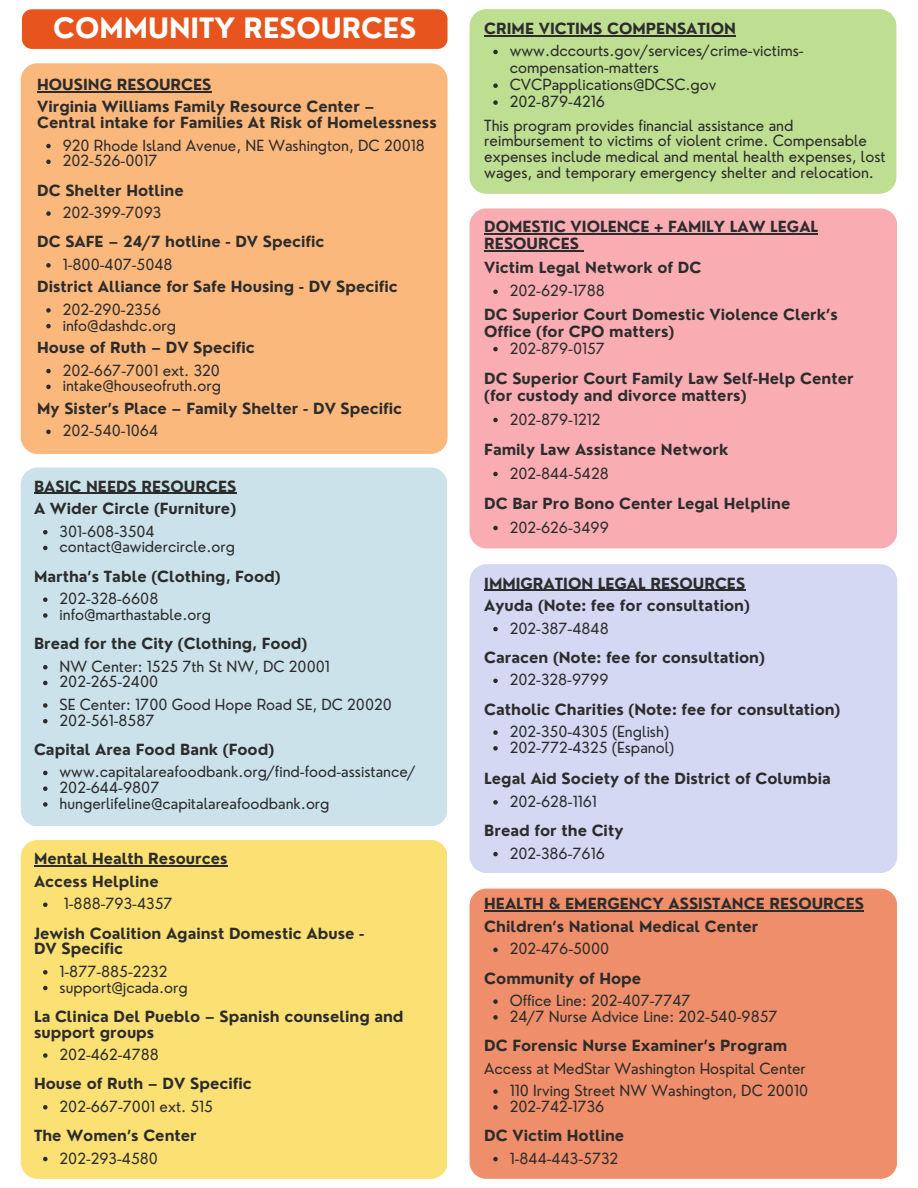
<style>
.page{position:relative;width:918px;height:1188px;background:#fff}
.page>*{position:absolute;margin:0;border:0;box-sizing:border-box;transform-origin:0 0}
.t1{font:700 27.3px "Nourd";color:#fff}
.t2{font:700 15px/15.8px "Nourd";color:#2c2c2c}
.t3{font:15px/15.8px "Nourd";color:#2c2c2c}
</style>
<div class="page">
<div style="left:21px;top:63px;width:427px;height:391px;background:#fbb87d;border-radius:17px"></div>
<div style="left:470px;top:208px;width:427px;height:340px;background:#f9adb3;border-radius:17px"></div>
<div style="left:470px;top:9px;width:426px;height:185px;background:#bede92;border-radius:17px"></div>
<div style="left:470px;top:564px;width:427px;height:309px;background:#d4d8f3;border-radius:17px"></div>
<div style="left:21px;top:840px;width:426px;height:339px;background:#fbe073;border-radius:17px"></div>
<hr style="left:34px;top:865px;width:194px;height:2px;background:#2c2c2c">
<svg style="left:43px;top:903px;width:5px;height:4px"></svg>
<svg style="left:43px;top:970px;width:5px;height:5px"></svg>
<svg style="left:43px;top:986px;width:5px;height:4px"></svg>
<svg style="left:43px;top:1053px;width:5px;height:5px"></svg>
<svg style="left:43px;top:1105px;width:5px;height:5px"></svg>
<svg style="left:43px;top:1157px;width:5px;height:4px"></svg>
<div style="left:21px;top:467px;width:426px;height:359px;background:#cbe2ea;border-radius:17px"></div>
<div style="left:470px;top:889px;width:427px;height:290px;background:#ef8e6a;border-radius:17px"></div>
<hr style="left:484px;top:35px;width:252px;height:1px;background:#2c2c2c">
<svg style="left:493px;top:50px;width:5px;height:4px"></svg>
<svg style="left:493px;top:83px;width:5px;height:5px"></svg>
<svg style="left:493px;top:100px;width:5px;height:5px"></svg>
<hr style="left:484px;top:233px;width:334px;height:1px;background:#2c2c2c">
<hr style="left:484px;top:250px;width:95px;height:1px;background:#2c2c2c">
<svg style="left:493px;top:290px;width:5px;height:4px"></svg>
<svg style="left:493px;top:347px;width:5px;height:4px"></svg>
<svg style="left:493px;top:418px;width:5px;height:4px"></svg>
<svg style="left:493px;top:472px;width:5px;height:4px"></svg>
<svg style="left:493px;top:526px;width:5px;height:4px"></svg>
<hr style="left:484px;top:590px;width:261px;height:1px;background:#2c2c2c">
<svg style="left:493px;top:627px;width:5px;height:4px"></svg>
<svg style="left:493px;top:679px;width:5px;height:4px"></svg>
<svg style="left:493px;top:730px;width:5px;height:5px"></svg>
<svg style="left:493px;top:746px;width:5px;height:5px"></svg>
<svg style="left:493px;top:800px;width:5px;height:5px"></svg>
<svg style="left:493px;top:852px;width:5px;height:4px"></svg>
<hr style="left:37px;top:91px;width:174px;height:1px;background:#2c2c2c">
<svg style="left:46px;top:144px;width:5px;height:4px"></svg>
<svg style="left:46px;top:160px;width:5px;height:4px"></svg>
<svg style="left:46px;top:211px;width:5px;height:5px"></svg>
<svg style="left:46px;top:263px;width:5px;height:5px"></svg>
<svg style="left:46px;top:308px;width:5px;height:5px"></svg>
<svg style="left:46px;top:324px;width:5px;height:4px"></svg>
<svg style="left:46px;top:369px;width:5px;height:4px"></svg>
<svg style="left:46px;top:385px;width:5px;height:4px"></svg>
<svg style="left:46px;top:430px;width:5px;height:4px"></svg>
<hr style="left:34px;top:493px;width:202px;height:1px;background:#2c2c2c">
<svg style="left:43px;top:530px;width:5px;height:4px"></svg>
<svg style="left:43px;top:546px;width:5px;height:4px"></svg>
<svg style="left:43px;top:597px;width:5px;height:5px"></svg>
<svg style="left:43px;top:613px;width:5px;height:5px"></svg>
<svg style="left:43px;top:665px;width:5px;height:4px"></svg>
<svg style="left:43px;top:681px;width:5px;height:4px"></svg>
<svg style="left:43px;top:703px;width:5px;height:5px"></svg>
<svg style="left:43px;top:719px;width:5px;height:4px"></svg>
<svg style="left:43px;top:771px;width:5px;height:4px"></svg>
<svg style="left:43px;top:786px;width:5px;height:5px"></svg>
<svg style="left:43px;top:802px;width:5px;height:5px"></svg>
<hr style="left:484px;top:911px;width:380px;height:1px;background:#2c2c2c">
<svg style="left:493px;top:948px;width:5px;height:4px"></svg>
<svg style="left:493px;top:999px;width:5px;height:5px"></svg>
<svg style="left:493px;top:1015px;width:5px;height:5px"></svg>
<svg style="left:493px;top:1089px;width:5px;height:5px"></svg>
<svg style="left:493px;top:1105px;width:5px;height:5px"></svg>
<svg style="left:493px;top:1157px;width:5px;height:4px"></svg>
<div style="left:22px;top:9px;width:426px;height:40px;background:#e8541d"></div>
<p class="t1" style="left:53px;top:11px;width:364px">COMMUNITY RESOURCES</p>
<h2 class="t2" style="left:37px;top:76px;width:176px">HOUSING RESOURCES</h2>
<p class="t2" style="left:37px;top:99px;width:401px">Virginia Williams Family Resource Center –<br>Central intake for Families At Risk of Homelessness</p>
<p class="t3" style="left:63px;top:137px;width:364px">920 Rhode Island Avenue, NE Washington, DC 20018</p>
<p class="t3" style="left:63px;top:153px;width:96px">202-526-0017</p>
<p class="t2" style="left:37px;top:182px;width:148px">DC Shelter Hotline</p>
<h2 class="t3" style="left:63px;top:205px;width:100px">202-399-7093</h2>
<h3 class="t2" style="left:37px;top:234px;width:289px">DC SAFE – 24/7 hotline - DV Specific</h3>
<p class="t3" style="left:63px;top:256px;width:111px">1-800-407-5048</p>
<h3 class="t2" style="left:37px;top:279px;width:362px">District Alliance for Safe Housing - DV Specific</h3>
<p class="t3" style="left:63px;top:301px;width:100px">202-290-2356</p>
<h3 class="t3" style="left:63px;top:317px;width:115px">info@dashdc.org</h3>
<p class="t2" style="left:37px;top:340px;width:219px">House of Ruth – DV Specific</p>
<p class="t3" style="left:63px;top:362px;width:159px">202-667-7001 ext. 320</p>
<h3 class="t3" style="left:63px;top:378px;width:160px">intake@houseofruth.org</h3>
<p class="t2" style="left:37px;top:400px;width:366px">My Sister’s Place – Family Shelter - DV Specific</p>
<h3 class="t3" style="left:63px;top:423px;width:97px">202-540-1064</h3>
<p class="t2" style="left:34px;top:475px;width:204px;line-height:22.5px">BASIC NEEDS RESOURCES<br>A Wider Circle (Furniture)</p>
<p class="t3" style="left:60px;top:523px;width:177px">301-608-3504 contact@awidercircle.org</p>
<p class="t2" style="left:34px;top:568px;width:248px">Martha’s Table (Clothing, Food)</p>
<p class="t3" style="left:60px;top:591px;width:153px">202-328-6608 info@marthastable.org</p>
<p class="t2" style="left:34px;top:636px;width:275px">Bread for the City (Clothing, Food)</p>
<p class="t3" style="left:60px;top:658px;width:272px">NW Center: 1525 7th St NW, DC 20001<br>202-265-2400</p>
<p class="t3" style="left:60px;top:696px;width:334px">SE Center: 1700 Good Hope Road SE, DC 20020<br>202-561-8587</p>
<p class="t2" style="left:34px;top:741px;width:242px">Capital Area Food Bank (Food)</p>
<p class="t3" style="left:60px;top:764px;width:358px">www.capitalareafoodbank.org/find-food-assistance/<br>202-644-9807 hungerlifeline@capitalareafoodbank.org</p>
<h1 class="t2" style="left:34px;top:851px;width:195px">Mental Health Resources</h1>
<h2 class="t2" style="left:34px;top:873px;width:126px">Access Helpline</h2>
<h3 class="t3" style="left:64px;top:896px;width:110px">1-888-793-4357</h3>
<p class="t2" style="left:34px;top:925px;width:332px">Jewish Coalition Against Domestic Abuse -<br>DV Specific</p>
<p class="t3" style="left:60px;top:963px;width:109px">1-877-885-2232</p>
<h3 class="t3" style="left:60px;top:979px;width:130px">support@jcada.org</h3>
<p class="t2" style="left:34px;top:1008px;width:371px">La Clinica Del Pueblo – Spanish counseling and support groups</p>
<h3 class="t3" style="left:60px;top:1047px;width:101px">202-462-4788</h3>
<p class="t2" style="left:34px;top:1076px;width:219px">House of Ruth – DV Specific</p>
<h3 class="t3" style="left:60px;top:1098px;width:155px">202-667-7001 ext. 515</h3>
<p class="t2" style="left:34px;top:1128px;width:164px">The Women’s Center</p>
<p class="t3" style="left:60px;top:1150px;width:100px">202-293-4580</p>
<h3 class="t2" style="left:484px;top:20px;width:253px">CRIME VICTIMS COMPENSATION</h3>
<p class="t3" style="left:510px;top:42px;width:295px;line-height:16.8px">www.dccourts.gov/services/crime-victims&shy;compensation-matters</p>
<p class="t3" style="left:510px;top:77px;width:208px">CVCPapplications@DCSC.gov</p>
<h3 class="t3" style="left:510px;top:94px;width:97px">202-879-4216</h3>
<p class="t3" style="left:484px;top:117px;width:403px">This program provides financial assistance and reimbursement to victims of violent crime. Compensable expenses include medical and mental health expenses, lost wages, and temporary emergency shelter and relocation.</p>
<p class="t2" style="left:484px;top:218px;width:335px;line-height:16.8px">DOMESTIC VIOLENCE + FAMILY LAW LEGAL<br>RESOURCES</p>
<p class="t2" style="left:484px;top:259px;width:219px">Victim Legal Network of DC</p>
<p class="t3" style="left:510px;top:283px;width:97px">202-629-1788</p>
<p class="t2" style="left:484px;top:306px;width:355px;line-height:16.8px">DC Superior Court Domestic Violence Clerk’s<br>Office (for CPO matters)</p>
<p class="t3" style="left:510px;top:340px;width:97px">202-879-0157</p>
<p class="t2" style="left:484px;top:370px;width:371px;line-height:16.8px">DC Superior Court Family Law Self-Help Center (for custody and divorce matters)</p>
<p class="t3" style="left:510px;top:411px;width:92px">202-879-1212</p>
<p class="t2" style="left:484px;top:441px;width:246px">Family Law Assistance Network</p>
<p class="t3" style="left:510px;top:465px;width:101px">202-844-5428</p>
<p class="t2" style="left:484px;top:495px;width:308px">DC Bar Pro Bono Center Legal Helpline</p>
<p class="t3" style="left:510px;top:519px;width:101px">202-626-3499</p>
<h3 class="t2" style="left:484px;top:575px;width:263px">IMMIGRATION LEGAL RESOURCES</h3>
<h3 class="t2" style="left:484px;top:598px;width:267px">Ayuda (Note: fee for consultation)</h3>
<p class="t3" style="left:510px;top:620px;width:101px">202-387-4848</p>
<h3 class="t2" style="left:484px;top:649px;width:282px">Caracen (Note: fee for consultation)</h3>
<p class="t3" style="left:510px;top:672px;width:100px">202-328-9799</p>
<p class="t2" style="left:484px;top:701px;width:358px">Catholic Charities (Note: fee for consultation)</p>
<h3 class="t3" style="left:510px;top:724px;width:161px">202-350-4305 (English)</h3>
<p class="t3" style="left:510px;top:739px;width:166px">202-772-4325 (Espanol)</p>
<h3 class="t2" style="left:484px;top:771px;width:348px">Legal Aid Society of the District of Columbia</h3>
<p class="t3" style="left:510px;top:793px;width:89px">202-628-1161</p>
<h3 class="t2" style="left:484px;top:823px;width:141px">Bread for the City</h3>
<p class="t3" style="left:510px;top:845px;width:97px">202-386-7616</p>
<p class="t2" style="left:484px;top:896px;width:381px">HEALTH &amp; EMERGENCY ASSISTANCE RESOURCES</p>
<h2 class="t2" style="left:484px;top:918px;width:276px">Children’s National Medical Center</h2>
<h3 class="t3" style="left:510px;top:941px;width:101px">202-476-5000</h3>
<p class="t2" style="left:484px;top:970px;width:159px">Community of Hope</p>
<h3 class="t3" style="left:510px;top:993px;width:182px">Office Line: 202-407-7747</h3>
<p class="t3" style="left:510px;top:1008px;width:269px">24/7 Nurse Advice Line: 202-540-9857</p>
<p class="t2" style="left:484px;top:1038px;width:305px">DC Forensic Nurse Examiner’s Program</p>
<h3 class="t3" style="left:484px;top:1060px;width:323px">Access at MedStar Washington Hospital Center</h3>
<p class="t3" style="left:510px;top:1083px;width:300px">110 Irving Street NW Washington, DC 20010</p>
<p class="t3" style="left:510px;top:1098px;width:96px">202-742-1736</p>
<p class="t2" style="left:484px;top:1128px;width:142px">DC Victim Hotline</p>
<h3 class="t3" style="left:510px;top:1150px;width:110px">1-844-443-5732</h3>
</div>
